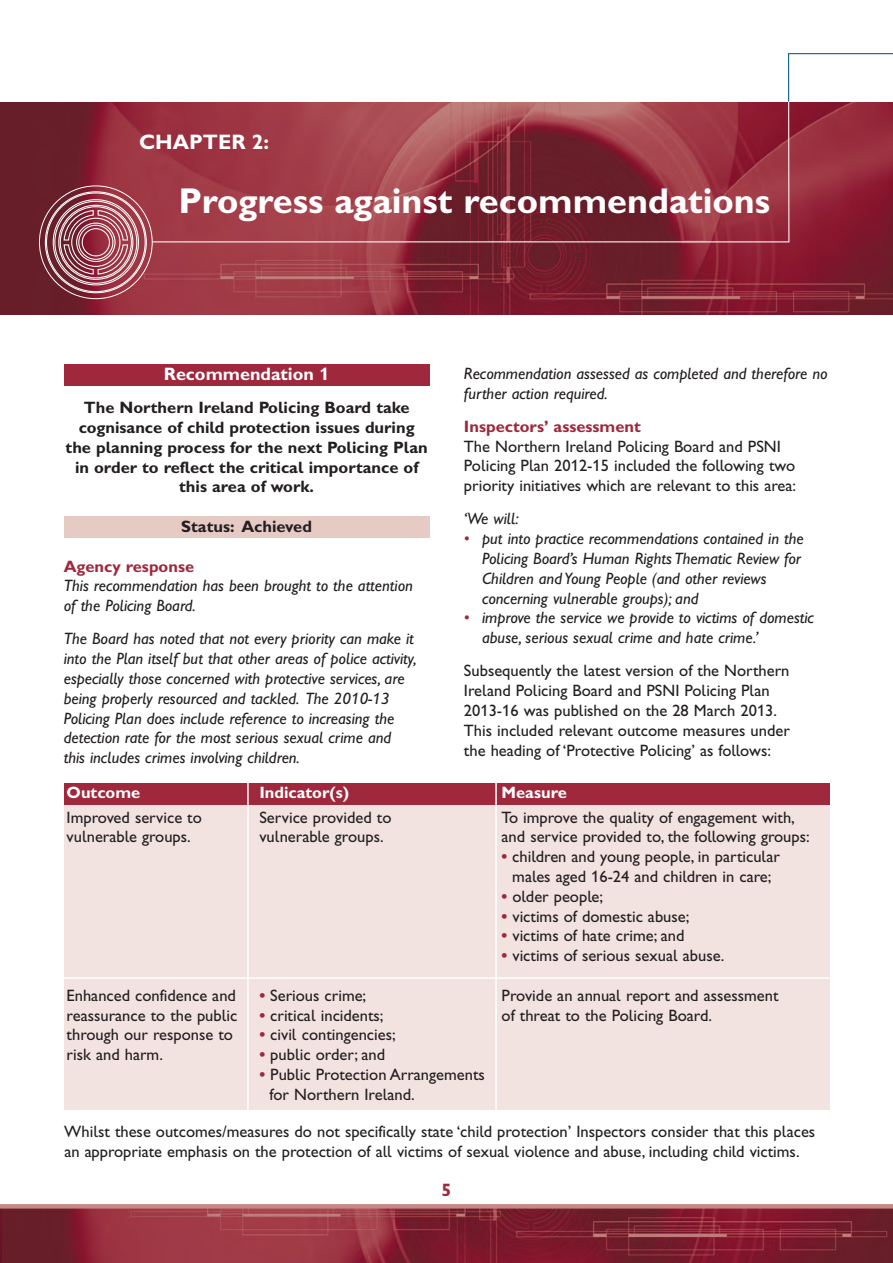
<style>
.page{position:relative;width:893px;height:1263px;background:#fff}
.page>*{position:absolute;margin:0;border:0;box-sizing:border-box;transform-origin:0 0}
.t1{font:36px "Gill Sans Hta Bold Plain";color:#fff}
.t2{font:21px "Gill Sans Hta Bold Plain";color:#fff}
.t3{font:18px "Gill Sans Hta Bold Plain";color:#fff}
.t4{font:18px "Gill Sans Hta Bold Plain";color:#9f283d}
.t5{font:16.5px/19.8px "Gill Sans Hta";color:#231f20}
.t6{font:italic 16.5px/19.8px "Gill Sans Hta";color:#231f20}
.t7{font:16.5px/19.8px "Gill Sans Hta Bold Plain";color:#231f20;text-align:center}
.t8{font:16.5px "Gill Sans Hta Bold Plain";color:#9f283d}
.t9{font:16.5px "Gill Sans Hta Bold Plain";color:#fff}
.s1{color:#9f283d}
.s2{font-family:"Gill Sans Hta Bold Plain";color:#9f283d}
</style>
<div class="page">
<div style="left:64px;top:803px;width:765px;height:307px;background:#f2e3e0"></div>
<div style="left:64px;top:783px;width:765px;height:21px;background:#9f283d"></div>
<div style="left:64px;top:365px;width:365px;height:21px;background:#9f283d"></div>
<div style="left:64px;top:516px;width:365px;height:22px;background:#e6cac4"></div>
<img style="left:2px;top:1208px;width:891px;height:55px">
<img style="left:0;top:1208px;width:2px;height:55px">
<hr style="left:0;top:1204px;width:893px;height:4px;background:#c68985">
<img style="left:0;top:102px;width:893px;height:213px">
<svg style="left:151px;top:102px;width:639px;height:141px;background:#963944"></svg>
<svg style="left:788px;top:53px;width:105px;height:50px"></svg>
<div style="left:60px;top:206px;width:72px;height:72px;border:1px solid #fff;border-radius:50%"></div>
<div style="left:58px;top:205px;width:75px;height:75px;border:1px solid #fff;border-radius:50%"></div>
<svg style="left:63px;top:209px;width:66px;height:66px;background:#a9616c"></svg>
<hr style="left:50px;top:977px;width:789px;height:2px;background:#fff">
<hr style="left:495px;top:777px;width:2px;height:338px;background:#fff">
<hr style="left:247px;top:780px;width:2px;height:338px;background:#fff">
<p class="t2" style="left:139px;top:135px;width:132px">CHAPTER 2:</p>
<h1 class="t1" style="left:178px;top:189px;width:593px">Progress against recommendations</h1>
<p class="t3" style="left:164px;top:368px;width:167px">Recommendation 1</p>
<p class="t7" style="left:66px;top:399px;width:364px">The Northern Ireland Policing Board take cognisance of child protection issues during the planning process for the next Policing Plan in order to reflect the critical importance of this area of work.</p>
<p class="t7" style="left:181px;top:518px;width:132px">Status: Achieved</p>
<p class="t8" style="left:64px;top:560px;width:132px">Agency response</p>
<p class="t6" style="left:64px;top:577px;width:350px">This recommendation has been brought to the attention of the Policing Board.</p>
<p class="t6" style="left:64px;top:630px;width:355px">The Board has noted that not every priority can make it into the Plan itself but that other areas of police activity, especially those concerned with protective services, are being properly resourced and tackled. The 2010-13<br>Policing Plan does include reference to increasing the detection rate for the most serious sexual crime and<br>this includes crimes involving children.</p>
<p class="t6" style="left:464px;top:365px;width:365px">Recommendation assessed as completed and therefore no further action required.</p>
<p class="t8" style="left:464px;top:421px;width:178px">Inspectors’ assessment</p>
<p class="t5" style="left:464px;top:438px;width:334px">The Northern Ireland Policing Board and PSNI<br>Policing Plan 2012-15 included the following two priority initiatives which are relevant to this area:</p>
<p class="t6" style="left:464px;top:511px;width:56px">‘We will:</p>
<p class="t6" style="left:482px;top:530px;width:323px;text-indent:-18px"><span class="s1">•</span> put into practice recommendations contained in the Policing Board’s Human Rights Thematic Review for Children and Young People (and other reviews concerning vulnerable groups); and</p>
<p class="t6" style="left:482px;top:610px;width:333px;text-indent:-18px"><span class="s1">•</span> improve the service we provide to victims of domestic abuse, serious sexual crime and hate crime.’</p>
<p class="t5" style="left:464px;top:663px;width:327px">Subsequently the latest version of the Northern Ireland Policing Board and PSNI Policing Plan 2013-16 was published on the 28 March 2013.<br>This included relevant outcome measures under the heading of ‘Protective Policing’ as follows:</p>
<p class="t9" style="left:67px;top:787px;width:75px">Outcome</p>
<p class="t9" style="left:259px;top:787px;width:91px">Indicator(s)</p>
<p class="t9" style="left:502px;top:787px;width:67px">Measure</p>
<p class="t5" style="left:67px;top:809px;width:137px">Improved service to</p>
<p class="t5" style="left:259px;top:809px;width:134px">Service provided to</p>
<p class="t5" style="left:502px;top:809px;width:295px">To improve the quality of engagement with,</p>
<p class="t5" style="left:67px;top:828px;width:126px">vulnerable groups.</p>
<p class="t5" style="left:259px;top:828px;width:126px">vulnerable groups.</p>
<p class="t5" style="left:502px;top:828px;width:310px">and service provided to, the following groups:</p>
<p class="t5" style="left:502px;top:848px;width:280px;text-align:center"><span class="s2">•</span> children and young people, in particular males aged 16-24 and children in care;</p>
<p class="t5" style="left:502px;top:888px;width:103px"><span class="s2">•</span> older people;</p>
<p class="t5" style="left:502px;top:908px;width:189px"><span class="s2">•</span> victims of domestic abuse;</p>
<p class="t5" style="left:502px;top:927px;width:184px"><span class="s2">•</span> victims of hate crime; and</p>
<p class="t5" style="left:502px;top:947px;width:224px"><span class="s2">•</span> victims of serious sexual abuse.</p>
<p class="t5" style="left:67px;top:987px;width:171px">Enhanced confidence and</p>
<p class="t5" style="left:259px;top:987px;width:108px"><span class="s2">•</span> Serious crime;</p>
<p class="t5" style="left:502px;top:987px;width:278px">Provide an annual report and assessment</p>
<p class="t5" style="left:67px;top:1007px;width:172px">reassurance to the public</p>
<p class="t5" style="left:259px;top:1007px;width:126px"><span class="s2">•</span> critical incidents;</p>
<p class="t5" style="left:502px;top:1007px;width:212px">of threat to the Policing Board.</p>
<p class="t5" style="left:67px;top:1026px;width:168px">through our response to</p>
<p class="t5" style="left:259px;top:1026px;width:138px"><span class="s2">•</span> civil contingencies;</p>
<p class="t5" style="left:67px;top:1046px;width:98px">risk and harm.</p>
<p class="t5" style="left:259px;top:1046px;width:127px"><span class="s2">•</span> public order; and</p>
<p class="t5" style="left:269px;top:1066px;width:217px;text-indent:-10px"><span class="s2">•</span> Public Protection Arrangements for Northern Ireland.</p>
<p class="t5" style="left:64px;top:1123px;width:752px">Whilst these outcomes/measures do not specifically state ‘child protection’ Inspectors consider that this places an appropriate emphasis on the protection of all victims of sexual violence and abuse, including child victims.</p>
<p class="t4" style="left:441px;top:1184px;width:11px">5</p>
</div>
